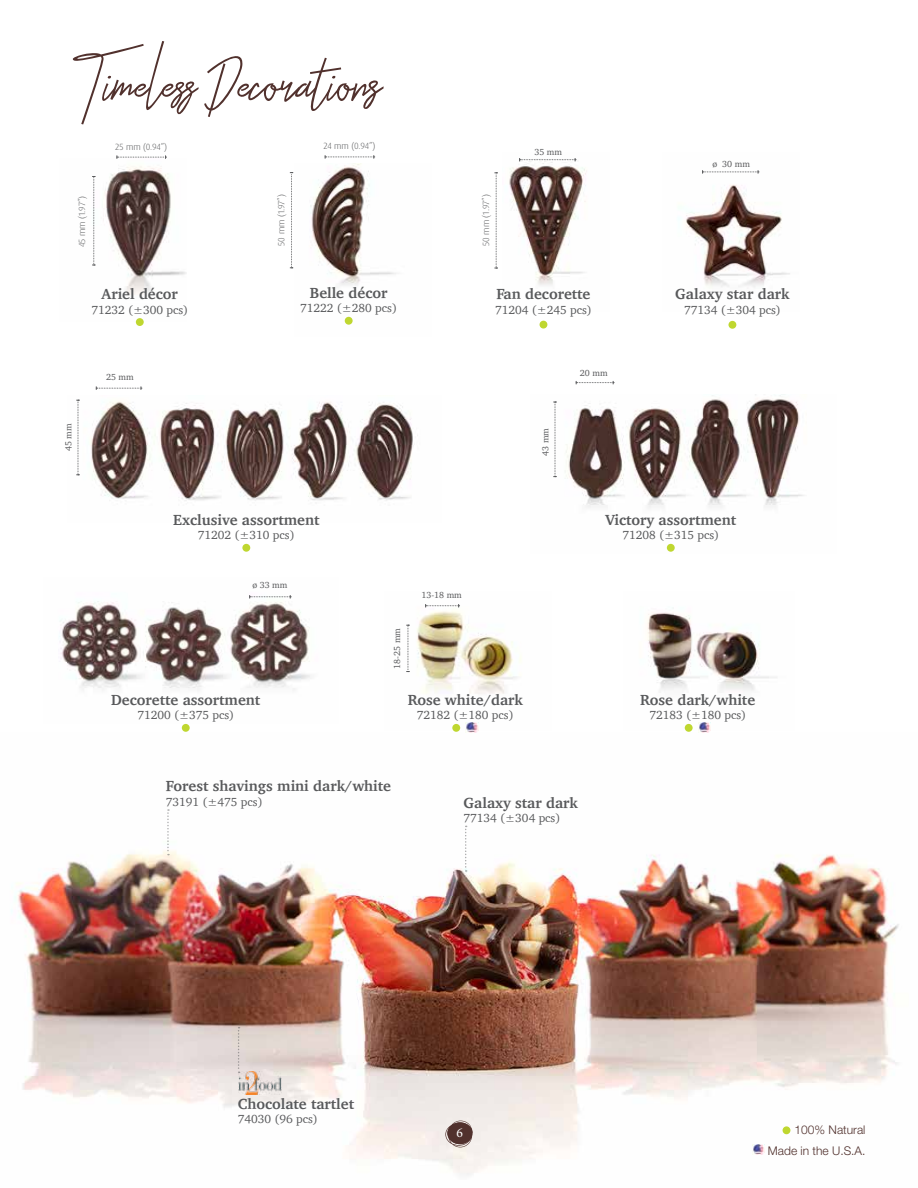
<style>
.page{position:relative;width:918px;height:1188px;background:#fff}
.page>*{position:absolute;margin:0;border:0;box-sizing:border-box;transform-origin:0 0}
.t1{font:91.5px "Otella";color:#51312d}
.t2{font:700 15px "Charter";color:#58595b}
.t3{font:13.5px "Minion Pro";color:#fff}
.t4{font:12px "Charter";color:#58595b}
.t5{font:300 12px/21px "Helvetica Neue LT Pro";color:#51312d;text-align:right}
.t6{font:300 9px "Dax OT";color:#58595b}
.t7{font:9px "Charter";color:#58595b}
</style>
<div class="page">
<img style="left:11px;top:732px;width:888px;height:443px">
<img style="left:104px;top:166px;width:82px;height:154px">
<img style="left:310px;top:164px;width:86px;height:161px">
<svg style="left:290px;top:172px;width:3px;height:96px"></svg>
<svg style="left:325px;top:155px;width:50px;height:4px"></svg>
<svg style="left:92px;top:176px;width:4px;height:90px"></svg>
<svg style="left:117px;top:155px;width:50px;height:4px"></svg>
<div style="left:345px;top:317px;width:8px;height:8px;background:#bfd730;border-radius:50%"></div>
<div style="left:136px;top:318px;width:8px;height:8px;background:#bfd730;border-radius:50%"></div>
<img style="left:509px;top:159px;width:78px;height:126px">
<div style="left:540px;top:321px;width:7px;height:8px;background:#bfd730;border-radius:50%"></div>
<svg style="left:519px;top:158px;width:57px;height:3px"></svg>
<img style="left:76px;top:399px;width:338px;height:102px">
<div style="left:242px;top:544px;width:8px;height:8px;background:#bfd730;border-radius:50%"></div>
<svg style="left:76px;top:400px;width:4px;height:75px"></svg>
<svg style="left:96px;top:386px;width:46px;height:4px"></svg>
<img style="left:406px;top:607px;width:115px;height:124px">
<div style="left:452px;top:724px;width:8px;height:8px;background:#bfd730;border-radius:50%"></div>
<svg style="left:466px;top:722px;width:12px;height:11px"></svg>
<div style="left:783px;top:1126px;width:7px;height:8px;background:#bfd730;border-radius:50%"></div>
<svg style="left:752px;top:1144px;width:13px;height:10px"></svg>
<img style="left:553px;top:394px;width:251px;height:158px">
<div style="left:667px;top:544px;width:8px;height:8px;background:#bfd730;border-radius:50%"></div>
<svg style="left:553px;top:402px;width:4px;height:75px"></svg>
<svg style="left:576px;top:381px;width:38px;height:3px"></svg>
<img style="left:59px;top:596px;width:251px;height:128px">
<div style="left:182px;top:724px;width:8px;height:8px;background:#bfd730;border-radius:50%"></div>
<svg style="left:249px;top:595px;width:42px;height:3px"></svg>
<img style="left:647px;top:612px;width:130px;height:119px">
<div style="left:685px;top:724px;width:8px;height:8px;background:#bfd730;border-radius:50%"></div>
<svg style="left:698px;top:722px;width:13px;height:11px"></svg>
<svg style="left:494px;top:172px;width:4px;height:97px"></svg>
<svg style="left:406px;top:625px;width:4px;height:47px"></svg>
<svg style="left:425px;top:604px;width:35px;height:3px"></svg>
<img style="left:678px;top:171px;width:112px;height:117px">
<div style="left:728px;top:321px;width:8px;height:8px;background:#bfd730;border-radius:50%"></div>
<svg style="left:702px;top:170px;width:57px;height:4px"></svg>
<svg style="left:445px;top:1121px;width:28px;height:26px"></svg>
<div style="left:447px;top:1122px;width:26px;height:22px;background:#51312d;border-radius:50%"></div>
<svg style="left:167px;top:809px;width:2px;height:46px"></svg>
<svg style="left:465px;top:826px;width:2px;height:46px"></svg>
<svg style="left:238px;top:1027px;width:2px;height:44px"></svg>
<img style="left:238px;top:1071px;width:43px;height:23px">
<h1 class="t1" style="left:87px;top:31px;width:298px">Timeless Decorations</h1>
<p class="t6" style="left:115px;top:141px;width:54px">25 mm (0.94”)</p>
<p class="t6" style="left:323px;top:141px;width:54px">24 mm (0.94”)</p>
<p class="t7" style="left:534px;top:144px;width:29px">35 mm</p>
<p class="t7" style="left:712px;top:156px;width:39px">ø 30 mm</p>
<p class="t6" style="left:76px;top:247px;width:53px;rotate:-90deg">45 mm (1.97”)</p>
<p class="t6" style="left:276px;top:246px;width:53px;rotate:-90deg">50 mm (1.97”)</p>
<p class="t6" style="left:480px;top:246px;width:53px;rotate:-90deg">50 mm (1.97”)</p>
<p class="t2" style="left:102px;top:281px;width:78px">Ariel décor</p>
<p class="t4" style="left:91px;top:299px;width:98px">71232 (±300 pcs)</p>
<p class="t2" style="left:310px;top:280px;width:79px">Belle décor</p>
<p class="t4" style="left:300px;top:298px;width:98px">71222 (±280 pcs)</p>
<p class="t2" style="left:496px;top:281px;width:96px">Fan decorette</p>
<p class="t4" style="left:495px;top:299px;width:98px">71204 (±245 pcs)</p>
<p class="t2" style="left:675px;top:281px;width:116px">Galaxy star dark</p>
<p class="t4" style="left:684px;top:299px;width:98px">77134 (±304 pcs)</p>
<p class="t7" style="left:106px;top:369px;width:29px">25 mm</p>
<p class="t7" style="left:580px;top:365px;width:29px">20 mm</p>
<p class="t7" style="left:61px;top:451px;width:29px;rotate:-90deg">45 mm</p>
<p class="t7" style="left:538px;top:456px;width:29px;rotate:-90deg">43 mm</p>
<p class="t2" style="left:173px;top:507px;width:148px">Exclusive assortment</p>
<p class="t4" style="left:198px;top:525px;width:98px">71202 (±310 pcs)</p>
<p class="t7" style="left:252px;top:577px;width:37px">ø 33 mm</p>
<p class="t7" style="left:389px;top:669px;width:42px;rotate:-90deg">18-25 mm</p>
<p class="t7" style="left:421px;top:587px;width:42px">13-18 mm</p>
<p class="t2" style="left:605px;top:507px;width:132px">Victory assortment</p>
<p class="t4" style="left:622px;top:525px;width:98px">71208 (±315 pcs)</p>
<p class="t2" style="left:111px;top:687px;width:151px">Decorette assortment</p>
<p class="t4" style="left:137px;top:705px;width:98px">71200 (±375 pcs)</p>
<p class="t2" style="left:408px;top:687px;width:116px">Rose white/dark</p>
<p class="t4" style="left:417px;top:705px;width:98px">72182 (±180 pcs)</p>
<p class="t2" style="left:166px;top:773px;width:227px">Forest shavings mini dark/white</p>
<p class="t4" style="left:166px;top:791px;width:98px">73191 (±475 pcs)</p>
<p class="t2" style="left:464px;top:790px;width:116px">Galaxy star dark</p>
<p class="t4" style="left:464px;top:808px;width:98px">77134 (±304 pcs)</p>
<p class="t2" style="left:640px;top:687px;width:116px">Rose dark/white</p>
<p class="t4" style="left:649px;top:705px;width:98px">72183 (±180 pcs)</p>
<p class="t2" style="left:238px;top:1091px;width:118px">Chocolate tartlet</p>
<p class="t4" style="left:238px;top:1109px;width:82px">74030 (96 pcs)</p>
<p class="t3" style="left:457px;top:1123px;width:8px">6</p>
<p class="t5" style="left:768px;top:1119px;width:99px">100% Natural<br>Made in the U.S.A.</p>
</div>
